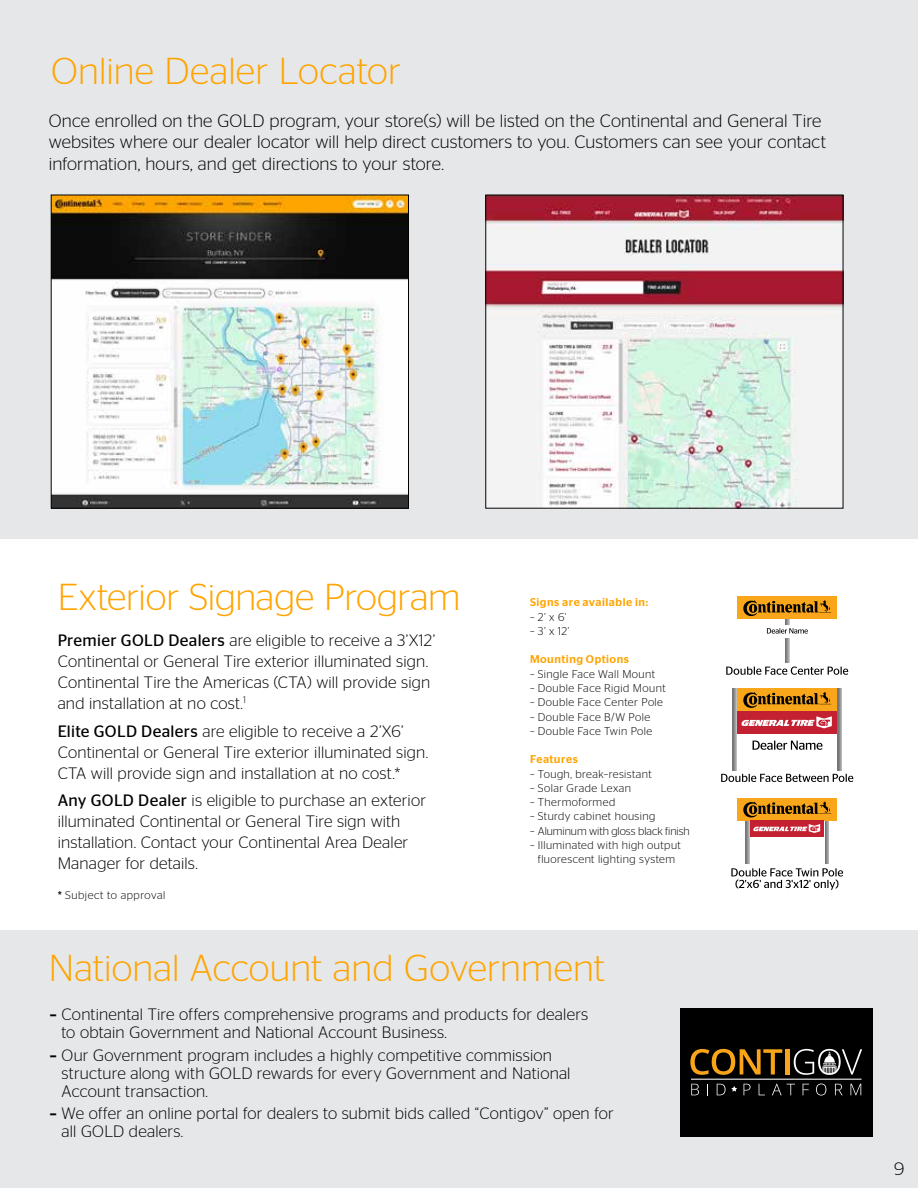
<style>
.page{position:relative;width:918px;height:1188px;background:#fff}
.page>*{position:absolute;margin:0;border:0;box-sizing:border-box;transform-origin:0 0}
.t1{font:300 37.5px "Stag Sans";color:#ffa400}
.t2{font:300 18px/21.6px "Stag Sans";letter-spacing:.01em;color:#000}
.t3{font:300 16.5px/21px "Stag Sans";letter-spacing:.01em;color:#000}
.t4{font:300 11.25px/14.2px "Stag Sans";letter-spacing:.035em;color:#000;text-align:center}
.t5{font:500 11.25px "Stag Sans";letter-spacing:.045em;color:#ffa400}
.t6{font:300 11.25px "Stag Sans";letter-spacing:-.005em;color:#000}
.s1{font-weight:400}
.s2{font-weight:500}
</style>
<div class="page">
<div style="left:0;top:931px;width:918px;height:257px;background:#e6e7e8"></div>
<div style="left:680px;top:1008px;width:192px;height:128px;background:#000"></div>
<svg style="left:690px;top:1049px;width:92px;height:26px"></svg>
<hr style="left:785px;top:1049px;width:4px;height:25px;background:#faa41a">
<svg style="left:794px;top:1049px;width:68px;height:26px"></svg>
<hr style="left:691px;top:1079px;width:171px;height:1px;background:#fff">
<svg style="left:691px;top:1084px;width:8px;height:11px"></svg>
<svg style="left:717px;top:1084px;width:20px;height:11px"></svg>
<svg style="left:744px;top:1084px;width:7px;height:11px"></svg>
<svg style="left:759px;top:1084px;width:6px;height:11px"></svg>
<svg style="left:772px;top:1084px;width:23px;height:11px"></svg>
<svg style="left:803px;top:1084px;width:6px;height:11px"></svg>
<svg style="left:816px;top:1084px;width:10px;height:12px"></svg>
<svg style="left:835px;top:1084px;width:8px;height:11px"></svg>
<svg style="left:850px;top:1084px;width:11px;height:11px"></svg>
<div style="left:0;top:0;width:918px;height:539px;background:#e6e7e8"></div>
<svg style="left:733px;top:689px;width:4px;height:81px"></svg>
<svg style="left:838px;top:689px;width:4px;height:81px"></svg>
<div style="left:738px;top:689px;width:99px;height:22px;background:#faa61a"></div>
<div style="left:738px;top:712px;width:99px;height:22px;background:#c32032"></div>
<svg style="left:753px;top:741px;width:69px;height:9px"></svg>
<svg style="left:743px;top:692px;width:88px;height:16px"></svg>
<svg style="left:741px;top:716px;width:91px;height:12px"></svg>
<svg style="left:721px;top:774px;width:132px;height:8px"></svg>
<svg style="left:746px;top:820px;width:3px;height:44px"></svg>
<svg style="left:825px;top:820px;width:4px;height:44px"></svg>
<div style="left:737px;top:798px;width:100px;height:22px;background:#faa61a"></div>
<div style="left:750px;top:820px;width:74px;height:17px;background:#c32032"></div>
<svg style="left:743px;top:801px;width:88px;height:16px"></svg>
<svg style="left:753px;top:824px;width:67px;height:9px"></svg>
<svg style="left:731px;top:868px;width:112px;height:22px"></svg>
<svg style="left:785px;top:619px;width:4px;height:43px"></svg>
<div style="left:738px;top:597px;width:99px;height:22px;background:#faa61a"></div>
<div style="left:758px;top:625px;width:58px;height:13px;background:#fff"></div>
<svg style="left:767px;top:628px;width:41px;height:6px"></svg>
<svg style="left:743px;top:600px;width:88px;height:16px"></svg>
<svg style="left:726px;top:667px;width:122px;height:8px"></svg>
<img style="left:53px;top:197px;width:354px;height:309px">
<div style="left:51px;top:195px;width:358px;height:313px;border:1px solid #000"></div>
<img style="left:488px;top:197px;width:353px;height:309px">
<h1 class="t1" style="left:51px;top:50px;width:352px">Online Dealer Locator</h1>
<p class="t2" style="left:49px;top:109px;width:779px">Once enrolled on the GOLD program, your store(s) will be listed on the Continental and General Tire websites where our dealer locator will help direct customers to you. Customers can see your contact information, hours, and get directions to your store.</p>
<h1 class="t1" style="left:58px;top:576px;width:404px">Exterior Signage Program</h1>
<p class="t3" style="left:58px;top:630px;width:379px"><span class="s1">Premier GOLD Dealers</span> are eligible to receive a 3’X12’ Continental or General Tire exterior illuminated sign.<br>Continental Tire the Americas (CTA) will provide sign and installation at no cost.<sup>1</sup></p>
<p class="t3" style="left:58px;top:720px;width:372px"><span class="s1">Elite GOLD Dealers</span> are eligible to receive a 2’X6’<br>Continental or General Tire exterior illuminated sign.<br>CTA will provide sign and installation at no cost.*</p>
<p class="t3" style="left:58px;top:790px;width:370px"><span class="s1">Any GOLD Dealer</span> is eligible to purchase an exterior illuminated Continental or General Tire sign with installation. Contact your Continental Area Dealer Manager for details.</p>
<p class="t4" style="left:58px;top:888px;width:109px"><span class="s1">*</span> Subject to approval</p>
<p class="t5" style="left:530px;top:596px;width:120px">Signs are available in:</p>
<p class="t4" style="left:530px;top:610px;width:38px">– 2’ x 6’</p>
<p class="t4" style="left:530px;top:624px;width:41px">– 3’ x 12’</p>
<p class="t5" style="left:530px;top:653px;width:101px">Mounting Options</p>
<p class="t4" style="left:530px;top:667px;width:127px">– Single Face Wall Mount</p>
<p class="t4" style="left:530px;top:681px;width:137px">– Double Face Rigid Mount</p>
<p class="t4" style="left:530px;top:695px;width:134px">– Double Face Center Pole</p>
<p class="t4" style="left:530px;top:709px;width:122px">– Double Face B/W Pole</p>
<p class="t4" style="left:530px;top:724px;width:124px">– Double Face Twin Pole</p>
<p class="t5" style="left:530px;top:753px;width:49px">Features</p>
<p class="t4" style="left:530px;top:766px;width:123px">– Tough, break–resistant</p>
<p class="t4" style="left:530px;top:781px;width:103px">– Solar Grade Lexan</p>
<p class="t4" style="left:530px;top:795px;width:87px">– Thermoformed</p>
<p class="t4" style="left:530px;top:809px;width:127px">– Sturdy cabinet housing</p>
<p class="t6" style="left:530px;top:824px;width:161px">– Aluminum with gloss black finish</p>
<p class="t4" style="left:530px;top:838px;width:152px">– Illuminated with high output fluorescent lighting system</p>
<h1 class="t1" style="left:49px;top:948px;width:558px">National Account and Government</h1>
<p class="t3" style="left:62px;top:1005px;width:528px;line-height:18px;text-indent:-12px"><span class="s2">–</span> Continental Tire offers comprehensive programs and products for dealers to obtain Government and National Account Business.</p>
<p class="t3" style="left:62px;top:1046px;width:510px;line-height:18px;text-indent:-12px"><span class="s2">–</span> Our Government program includes a highly competitive commission structure along with GOLD rewards for every Government and National<br>Account transaction.</p>
<p class="t3" style="left:62px;top:1104px;width:554px;line-height:18px;text-indent:-12px"><span class="s2">–</span> We offer an online portal for dealers to submit bids called “Contigov” open for all GOLD dealers.</p>
<p class="t2" style="left:894px;top:1157px;width:12px">9</p>
</div>
